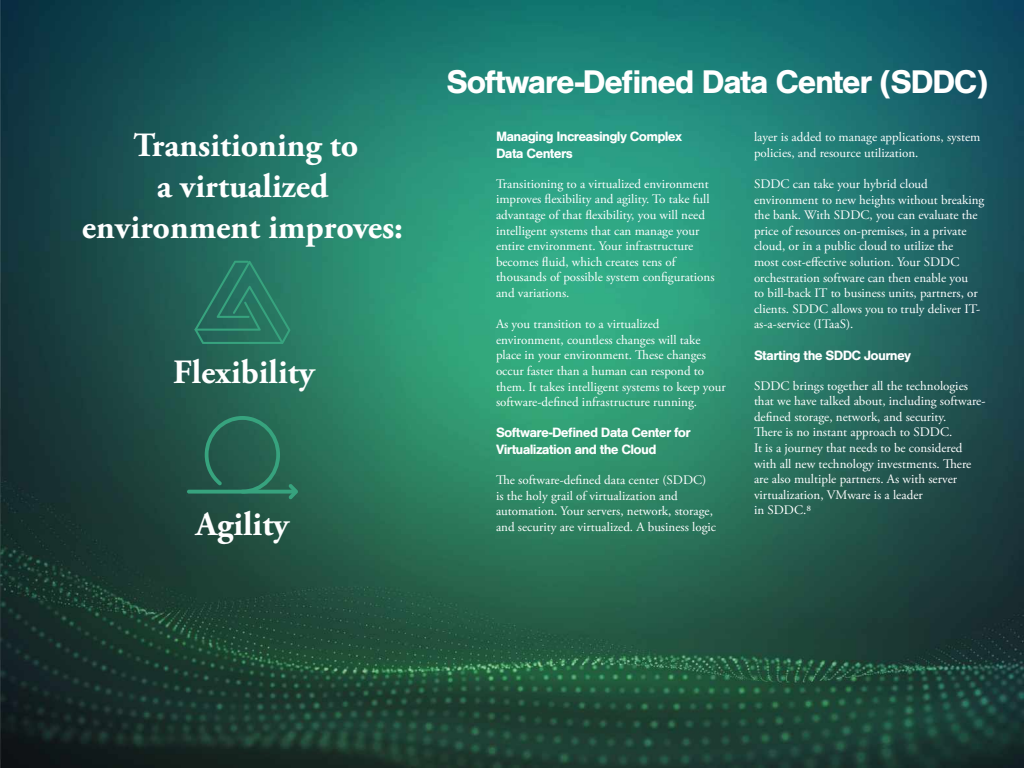
<style>
.page{position:relative;width:1024px;height:768px;background:#fff}
.page>*{position:absolute;margin:0;border:0;box-sizing:border-box;transform-origin:0 0}
.t1{font:700 34px/40.8px "Adobe Garamond Pro";color:#fff;text-align:center}
.t2{font:700 34px "Nimbus San";letter-spacing:-.05em;color:#fff}
.t3{font:700 14px/16.8px "Nimbus San";letter-spacing:-.05em;color:#fff}
.t4{font:13px/15.6px "Adobe Garamond Pro";color:#fff}
</style>
<div class="page">
<img style="left:0;top:0;width:1024px;height:768px">
<svg style="left:194px;top:261px;width:96px;height:83px;background:#287663"></svg>
<svg style="left:205px;top:416px;width:75px;height:74px;background:#276653"></svg>
<svg style="left:187px;top:490px;width:110px;height:4px"></svg>
<svg style="left:289px;top:484px;width:9px;height:15px"></svg>
<h1 class="t1" style="left:82px;top:126px;width:323px">Transitioning to<br>a virtualized environment improves:</h1>
<h1 class="t1" style="left:173px;top:352px;width:143px">Flexibility</h1>
<h1 class="t1" style="left:196px;top:504px;width:95px">Agility</h1>
<h1 class="t2" style="left:446px;top:62px;width:544px">Software-Defined Data Center (SDDC)</h1>
<p class="t3" style="left:496px;top:128px;width:188px">Managing Increasingly Complex<br>Data Centers</p>
<p class="t4" style="left:496px;top:176px;width:220px">Transitioning to a virtualized environment improves flexibility and agility. To take full advantage of that flexibility, you will need intelligent systems that can manage your entire environment. Your infrastructure becomes fluid, which creates tens of thousands of possible system configurations and variations.</p>
<p class="t4" style="left:496px;top:317px;width:231px">As you transition to a virtualized environment, countless changes will take place in your environment. These changes occur faster than a human can respond to them. It takes intelligent systems to keep your software-defined infrastructure running.</p>
<p class="t3" style="left:496px;top:425px;width:196px">Software-Defined Data Center for<br>Virtualization and the Cloud</p>
<p class="t4" style="left:496px;top:473px;width:222px">The software-defined data center (SDDC) is the holy grail of virtualization and automation. Your servers, network, storage, and security are virtualized. A business logic</p>
<p class="t4" style="left:754px;top:130px;width:228px">layer is added to manage applications, system policies, and resource utilization.</p>
<p class="t4" style="left:754px;top:177px;width:232px">SDDC can take your hybrid cloud environment to new heights without breaking the bank. With SDDC, you can evaluate the price of resources on-premises, in a private cloud, or in a public cloud to utilize the<br>most cost-effective solution. Your SDDC orchestration software can then enable you<br>to bill-back IT to business units, partners, or clients. SDDC allows you to truly deliver IT&shy;as-a-service (ITaaS).</p>
<p class="t3" style="left:754px;top:347px;width:159px">Starting the SDDC Journey</p>
<p class="t4" style="left:754px;top:378px;width:233px">SDDC brings together all the technologies that we have talked about, including software&shy;defined storage, network, and security.<br>There is no instant approach to SDDC.<br>It is a journey that needs to be considered with all new technology investments. There are also multiple partners. As with server virtualization, VMware is a leader<br>in SDDC.8</p>
</div>
